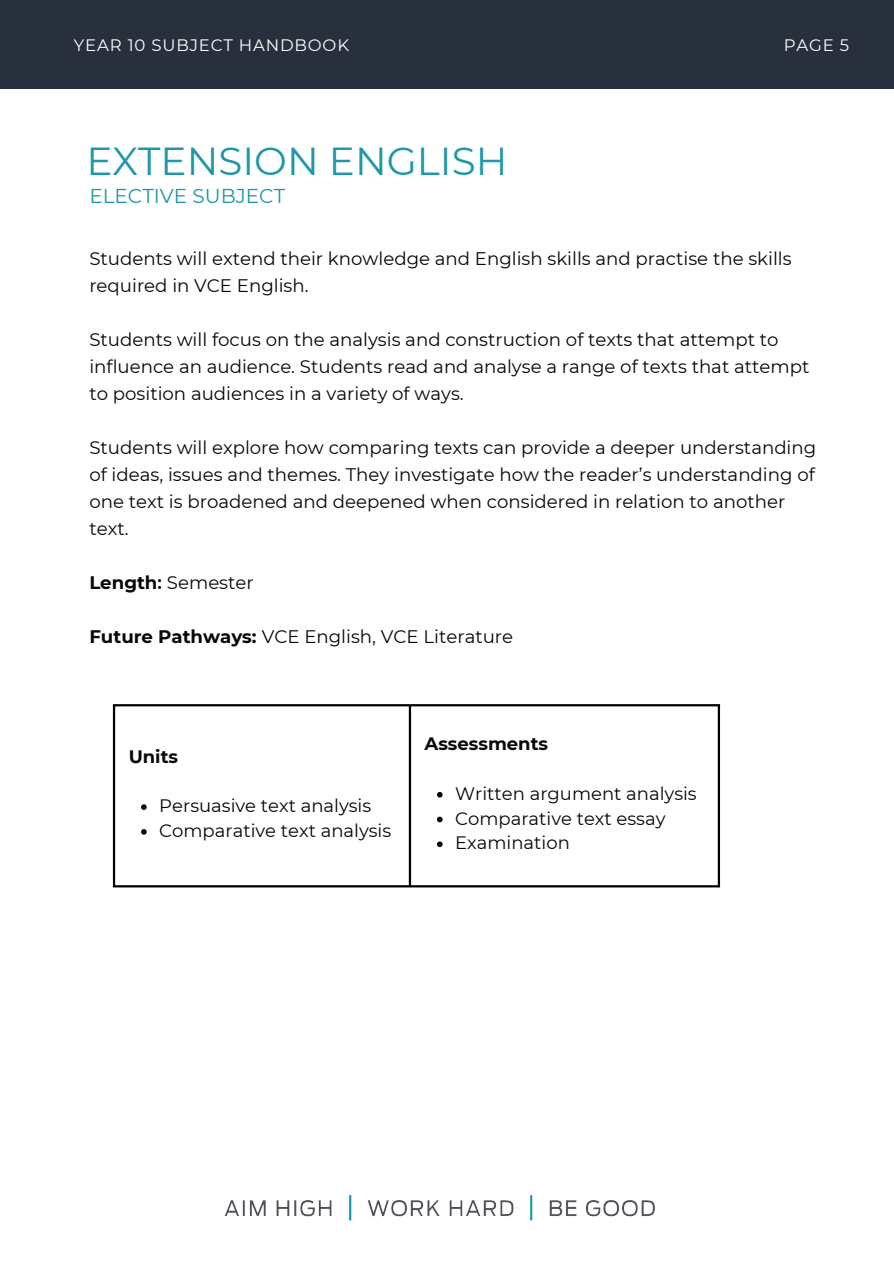
<style>
.page{position:relative;width:894px;height:1264px;background:#fff}
.page>*{position:absolute;margin:0;border:0;box-sizing:border-box;transform-origin:0 0}
.t1{font:39px "Montserrat";color:#1e97a9}
.t2{font:20.1px "Montserrat";color:#1e97a9}
.t3{font:18.15px/27px "Montserrat";color:#080704}
.t4{font:18px/24.8px "Montserrat";color:#080704}
.t5{font:700 18px "Montserrat";color:#080704}
.t6{font:16.5px "Montserrat";letter-spacing:.05em;color:#fff}
.s1{font-weight:700}
.s2{font-weight:600}
</style>
<div class="page">
<div style="left:0;top:0;width:893px;height:89px;background:#28303e"></div>
<svg style="left:141px;top:804px;width:6px;height:6px"></svg>
<svg style="left:141px;top:829px;width:6px;height:5px"></svg>
<svg style="left:437px;top:792px;width:5px;height:5px"></svg>
<svg style="left:437px;top:816px;width:5px;height:6px"></svg>
<svg style="left:437px;top:841px;width:5px;height:6px"></svg>
<hr style="left:113px;top:706px;width:2px;height:179px;background:#000">
<hr style="left:408px;top:706px;width:3px;height:179px;background:#000">
<hr style="left:717px;top:706px;width:2px;height:179px;background:#000">
<hr style="left:113px;top:704px;width:606px;height:2px;background:#000">
<hr style="left:113px;top:885px;width:606px;height:2px;background:#000">
<img style="left:224px;top:1195px;width:431px;height:26px">
<p class="t6" style="left:74px;top:34px;width:276px">YEAR 10 SUBJECT HANDBOOK</p>
<p class="t6" style="left:783px;top:34px;width:67px">PAGE 5</p>
<h1 class="t1" style="left:86px;top:134px;width:422px">EXTENSION ENGLISH</h1>
<p class="t2" style="left:89px;top:182px;width:197px">ELECTIVE SUBJECT</p>
<p class="t3" style="left:89px;top:244px;width:703px">Students will extend their knowledge and English skills and practise the skills required in VCE English.</p>
<p class="t3" style="left:89px;top:325px;width:721px">Students will focus on the analysis and construction of texts that attempt to influence an audience. Students read and analyse a range of texts that attempt to position audiences in a variety of ways.</p>
<p class="t3" style="left:89px;top:433px;width:728px">Students will explore how comparing texts can provide a deeper understanding of ideas, issues and themes. They investigate how the reader’s understanding of one text is broadened and deepened when considered in relation to another text.</p>
<p class="t3" style="left:89px;top:568px;width:166px"><span class="s1">Length</span><span class="s2">:</span> Semester</p>
<p class="t3" style="left:89px;top:622px;width:425px"><span class="s1">Future Pathways:</span> VCE English, VCE Literature</p>
<p class="t5" style="left:129px;top:743px;width:51px">Units</p>
<p class="t4" style="left:159px;top:792px;width:233px">Persuasive text analysis<br>Comparative text analysis</p>
<p class="t5" style="left:424px;top:731px;width:125px">Assessments</p>
<p class="t4" style="left:455px;top:780px;width:243px">Written argument analysis<br>Comparative text essay<br>Examination</p>
</div>
